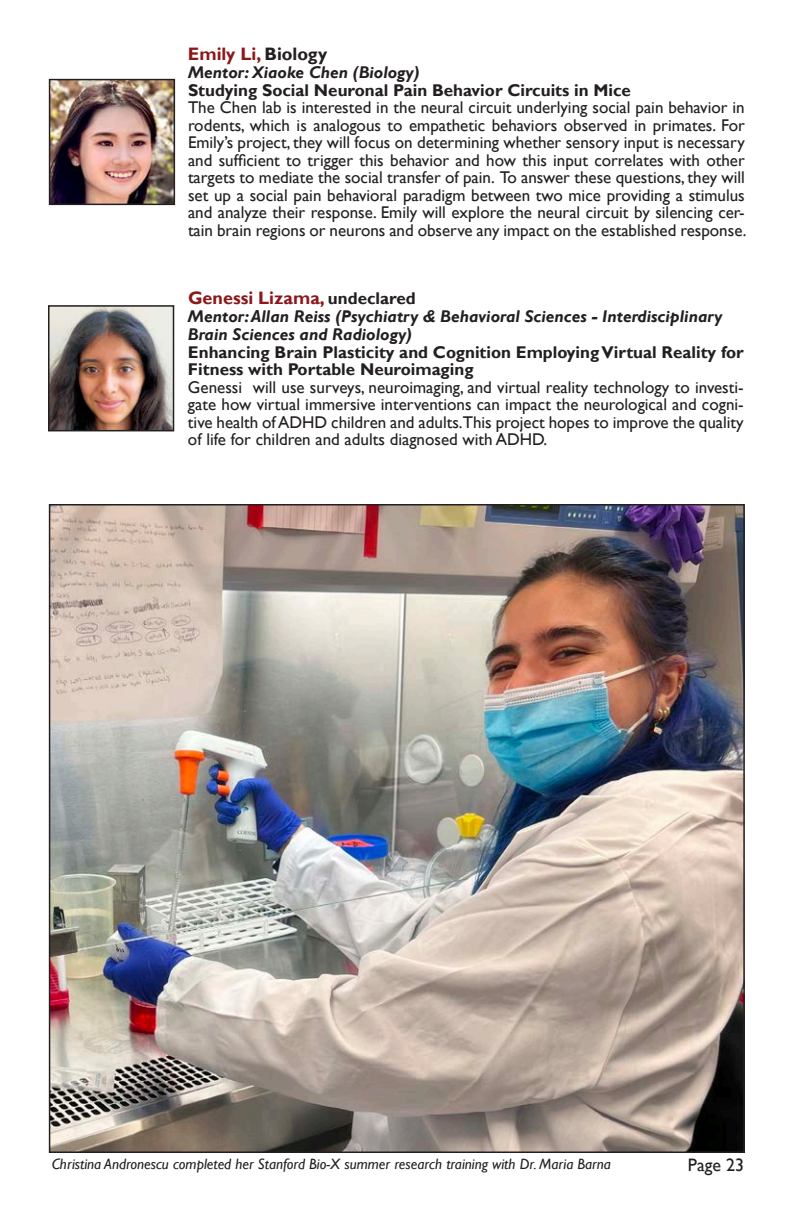
<style>
.page{position:relative;width:792px;height:1224px;background:#fff}
.page>*{position:absolute;margin:0;border:0;box-sizing:border-box;transform-origin:0 0}
.t1{font:700 18px "Gill Sans";color:#8c181b}
.t2{font:18px "Gill Sans";color:#231f20}
.t3{font:17px/17.4px "Gill Sans";color:#231f20;text-align:justify}
.t4{font:700 17px/17.4px "Gill Sans";color:#231f20}
.t5{font:italic 700 17px/18px "Gill Sans";color:#231f20}
.t6{font:italic 15px "Gill Sans";color:#231f20}
.s1{color:#231f20}
.s2{font-size:17px;color:#231f20}
</style>
<div class="page">
<img style="left:52px;top:82px;width:120px;height:120px">
<div style="left:49px;top:79px;width:126px;height:126px;border:2px solid #231f20"></div>
<img style="left:52px;top:507px;width:690px;height:643px">
<img style="left:51px;top:308px;width:120px;height:120px">
<div style="left:48px;top:305px;width:126px;height:126px;border:2px solid #231f20"></div>
<p class="t1" style="left:188px;top:44px;width:141px">Emily Li, <span class="s1">Biology</span></p>
<p class="t5" style="left:188px;top:64px;width:233px">Mentor: Xiaoke Chen (Biology)</p>
<p class="t4" style="left:188px;top:82px;width:444px">Studying Social Neuronal Pain Behavior Circuits in Mice</p>
<p class="t3" style="left:188px;top:99px;width:560px">The Chen lab is interested in the neural circuit underlying social pain behavior in rodents, which is analogous to empathetic behaviors observed in primates. For Emily’s project, they will focus on determining whether sensory input is necessary and sufficient to trigger this behavior and how this input correlates with other targets to mediate the social transfer of pain. To answer these questions, they will set up a social pain behavioral paradigm between two mice providing a stimulus and analyze their response. Emily will explore the neural circuit by silencing cer&shy;tain brain regions or neurons and observe any impact on the established response.</p>
<p class="t1" style="left:188px;top:287px;width:229px">Genessi Lizama, <span class="s2">undeclared</span></p>
<p class="t5" style="left:188px;top:308px;width:536px">Mentor: Allan Reiss (Psychiatry &amp; Behavioral Sciences - Interdisciplinary<br>Brain Sciences and Radiology)</p>
<p class="t4" style="left:188px;top:344px;width:557px">Enhancing Brain Plasticity and Cognition Employing Virtual Reality for<br>Fitness with Portable Neuroimaging</p>
<p class="t3" style="left:188px;top:378px;width:557px">Genessi will use surveys, neuroimaging, and virtual reality technology to investi&shy;gate how virtual immersive interventions can impact the neurological and cogni&shy;tive health of ADHD children and adults.This project hopes to improve the quality of life for children and adults diagnosed with ADHD.</p>
<p class="t6" style="left:52px;top:1155px;width:561px">Christina Andronescu completed her Stanford Bio-X summer research training with Dr. Maria Barna</p>
<p class="t2" style="left:688px;top:1154px;width:58px">Page 23</p>
</div>
